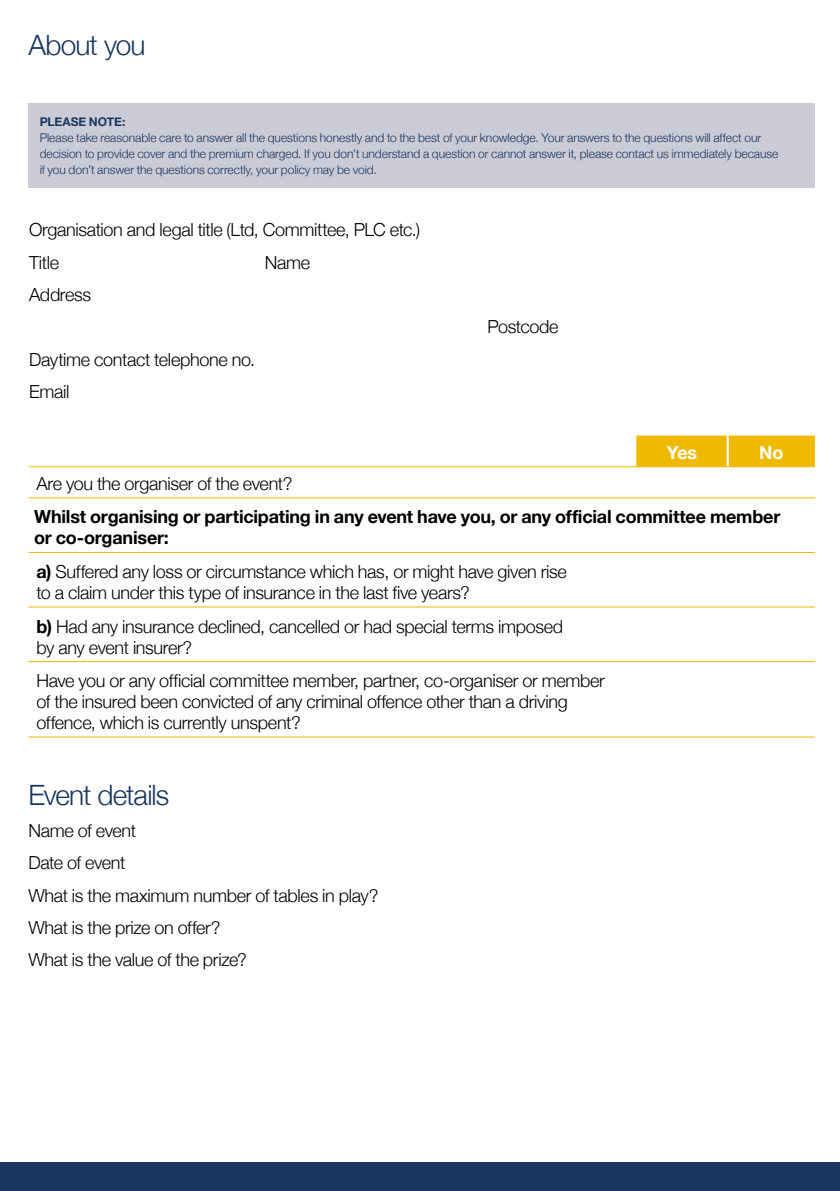
<style>
.page{position:relative;width:840px;height:1191px;background:#fff}
.page>*{position:absolute;margin:0;border:0;box-sizing:border-box;transform-origin:0 0}
.t1{font:300 28px "Helvetica Neue";letter-spacing:-.03em;color:#19365e}
.t2{font:300 18px/32.4px "Helvetica Neue";letter-spacing:-.02em;color:#000}
.t3{font:700 18px/21px "Helvetica Neue";letter-spacing:-.01em;color:#000}
.t4{font:700 18px "Helvetica Neue";color:#fff}
.t5{font:300 12px/16px "Helvetica Neue";letter-spacing:-.005em;color:#19365e}
.t6{font:700 12px "Helvetica Neue";letter-spacing:-.005em;color:#19365e}
.s1{font-weight:700}
</style>
<div class="page">
<div style="left:0;top:1162px;width:839px;height:29px;background:#19365e"></div>
<div style="left:28px;top:103px;width:786px;height:85px;background:#cacbd6"></div>
<div style="left:636px;top:435px;width:178px;height:31px;background:#efb900"></div>
<hr style="left:726px;top:435px;width:2px;height:31px;background:#fff">
<hr style="left:28px;top:466px;width:608px;height:1px;background:#efb900">
<hr style="left:636px;top:466px;width:91px;height:1px;background:#efb900">
<hr style="left:727px;top:466px;width:87px;height:1px;background:#efb900">
<hr style="left:28px;top:497px;width:608px;height:1px;background:#efb900">
<hr style="left:636px;top:497px;width:91px;height:1px;background:#efb900">
<hr style="left:727px;top:497px;width:87px;height:1px;background:#efb900">
<hr style="left:28px;top:552px;width:608px;height:1px;background:#efb900">
<hr style="left:636px;top:552px;width:91px;height:1px;background:#efb900">
<hr style="left:727px;top:552px;width:87px;height:1px;background:#efb900">
<hr style="left:28px;top:606px;width:608px;height:1px;background:#efb900">
<hr style="left:636px;top:606px;width:91px;height:1px;background:#efb900">
<hr style="left:727px;top:606px;width:87px;height:1px;background:#efb900">
<hr style="left:28px;top:661px;width:608px;height:1px;background:#efb900">
<hr style="left:636px;top:661px;width:91px;height:1px;background:#efb900">
<hr style="left:727px;top:661px;width:87px;height:1px;background:#efb900">
<hr style="left:28px;top:736px;width:608px;height:1px;background:#efb900">
<hr style="left:636px;top:736px;width:91px;height:1px;background:#efb900">
<hr style="left:727px;top:736px;width:87px;height:1px;background:#efb900">
<h1 class="t1" style="left:28px;top:23px;width:118px">About you</h1>
<p class="t6" style="left:40px;top:113px;width:87px">PLEASE NOTE:</p>
<p class="t5" style="left:40px;top:129px;width:739px">Please take reasonable care to answer all the questions honestly and to the best of your knowledge. Your answers to the questions will affect our decision to provide cover and the premium charged. If you don’t understand a question or cannot answer it, please contact us immediately because if you don’t answer the questions correctly, your policy may be void.</p>
<p class="t2" style="left:29px;top:212px;width:392px">Organisation and legal title (Ltd, Committee, PLC etc.)<br>Title</p>
<p class="t2" style="left:264px;top:245px;width:47px">Name</p>
<p class="t2" style="left:29px;top:277px;width:64px">Address</p>
<p class="t2" style="left:29px;top:342px;width:227px">Daytime contact telephone no.<br>Email</p>
<p class="t2" style="left:487px;top:309px;width:73px">Postcode</p>
<p class="t4" style="left:666px;top:438px;width:32px">Yes</p>
<p class="t4" style="left:758px;top:438px;width:26px">No</p>
<p class="t2" style="left:36px;top:466px;width:257px">Are you the organiser of the event?</p>
<p class="t3" style="left:34px;top:507px;width:747px">Whilst organising or participating in any event have you, or any official committee member or co-organiser:</p>
<p class="t2" style="left:36px;top:560px;width:531px;line-height:21px"><span class="s1">a)</span> Suffered any loss or circumstance which has, or might have given rise to a claim under this type of insurance in the last five years?</p>
<p class="t2" style="left:36px;top:614px;width:528px;line-height:21px"><span class="s1">b)</span> Had any insurance declined, cancelled or had special terms imposed by any event insurer?</p>
<p class="t2" style="left:36px;top:669px;width:569px;line-height:21px">Have you or any official committee member, partner, co-organiser or member of the insured been convicted of any criminal offence other than a driving offence, which is currently unspent?</p>
<h1 class="t1" style="left:28px;top:772px;width:142px">Event details</h1>
<p class="t2" style="left:28px;top:813px;width:351px">Name of event<br>Date of event<br>What is the maximum number of tables in play?<br>What is the prize on offer?<br>What is the value of the prize?</p>
</div>
